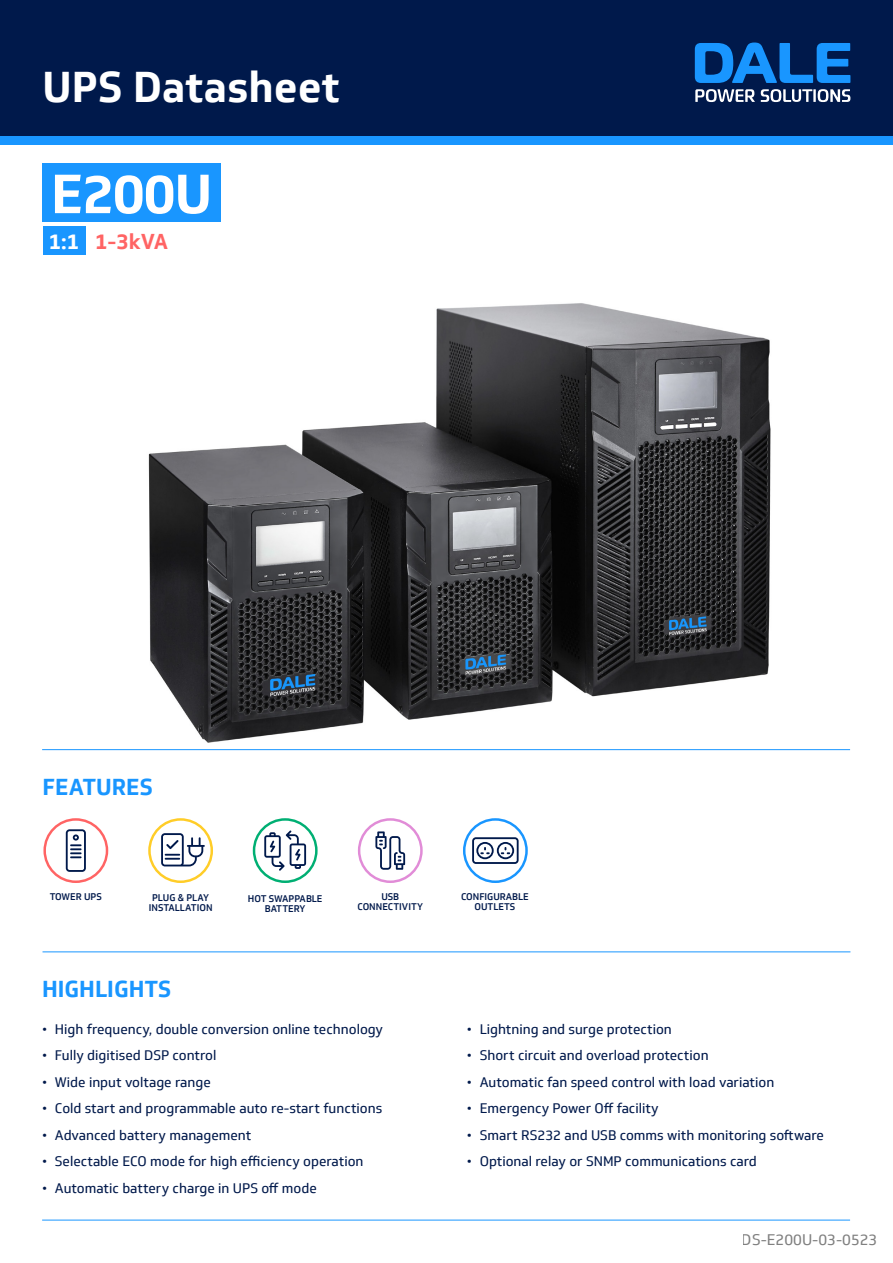
<style>
.page{position:relative;width:893px;height:1263px;background:#fff}
.page>*{position:absolute;margin:0;border:0;box-sizing:border-box;transform-origin:0 0}
.t1{font:700 54px "Soleto";letter-spacing:-.015em;color:#fff}
.t2{font:700 42px "Soleto";color:#fff}
.t3{font:700 22.5px "Soleto";color:#1996ff}
.t4{font:700 21px "Soleto";color:#ff6464}
.t5{font:15px "Soleto";color:#000}
.t6{font:13.5px "Soleto";color:#00194b}
.t7{font:500 9.45px/10.1px "Soleto";color:#00194b;text-align:center}
.s1{color:#fff}
</style>
<div class="page">
<img style="left:128px;top:303px;width:658px;height:448px">
<hr style="left:43px;top:951px;width:807px;height:1px;background:#1996ff">
<hr style="left:42px;top:749px;width:808px;height:1px;background:#1996ff">
<hr style="left:42px;top:1220px;width:808px;height:1px;background:#1996ff">
<div style="left:0;top:0;width:893px;height:136px;background:#00194b"></div>
<svg style="left:695px;top:43px;width:155px;height:40px"></svg>
<svg style="left:695px;top:89px;width:60px;height:13px"></svg>
<svg style="left:761px;top:89px;width:89px;height:13px"></svg>
<div style="left:0;top:136px;width:893px;height:9px;background:#1996ff"></div>
<div style="left:43px;top:227px;width:42px;height:28px;background:#1996ff"></div>
<div style="left:43px;top:163px;width:178px;height:59px;background:#1996ff"></div>
<svg style="left:43px;top:818px;width:65px;height:65px"></svg>
<svg style="left:253px;top:818px;width:65px;height:65px"></svg>
<svg style="left:148px;top:818px;width:65px;height:65px"></svg>
<svg style="left:358px;top:818px;width:65px;height:65px"></svg>
<svg style="left:463px;top:818px;width:65px;height:65px"></svg>
<h2 class="t2" style="left:43px;top:61px;width:299px">UPS Datasheet</h2>
<h1 class="t1" style="left:51px;top:160px;width:163px">E200U</h1>
<h3 class="t4" style="left:49px;top:228px;width:121px"><span class="s1">1:1</span> 1-3kVA</h3>
<h3 class="t3" style="left:43px;top:773px;width:112px">FEATURES</h3>
<p class="t7" style="left:50px;top:892px;width:54px">TOWER UPS</p>
<p class="t7" style="left:149px;top:892px;width:65px">PLUG &amp; PLAY<br>INSTALLATION</p>
<p class="t7" style="left:248px;top:894px;width:76px">HOT SWAPPABLE<br>BATTERY</p>
<p class="t7" style="left:358px;top:892px;width:67px">USB<br>CONNECTIVITY</p>
<p class="t7" style="left:461px;top:892px;width:69px">CONFIGURABLE<br>OUTLETS</p>
<h3 class="t3" style="left:42px;top:975px;width:131px">HIGHLIGHTS</h3>
<p class="t6" style="left:42px;top:1021px;width:342px">• High frequency, double conversion online technology</p>
<p class="t6" style="left:42px;top:1047px;width:176px">• Fully digitised DSP control</p>
<p class="t6" style="left:42px;top:1074px;width:170px">• Wide input voltage range</p>
<p class="t6" style="left:42px;top:1100px;width:342px">• Cold start and programmable auto re-start functions</p>
<p class="t6" style="left:42px;top:1127px;width:211px">• Advanced battery management</p>
<p class="t6" style="left:42px;top:1153px;width:323px">• Selectable ECO mode for high efficiency operation</p>
<p class="t6" style="left:42px;top:1180px;width:276px">• Automatic battery charge in UPS off mode</p>
<p class="t6" style="left:467px;top:1021px;width:206px">• Lightning and surge protection</p>
<p class="t6" style="left:467px;top:1047px;width:243px">• Short circuit and overload protection</p>
<p class="t6" style="left:467px;top:1074px;width:309px">• Automatic fan speed control with load variation</p>
<p class="t6" style="left:467px;top:1100px;width:193px">• Emergency Power Off facility</p>
<p class="t6" style="left:467px;top:1127px;width:358px">• Smart RS232 and USB comms with monitoring software</p>
<p class="t6" style="left:467px;top:1153px;width:291px">• Optional relay or SNMP communications card</p>
<p class="t5" style="left:742px;top:1231px;width:137px">DS-E200U-03-0523</p>
</div>
